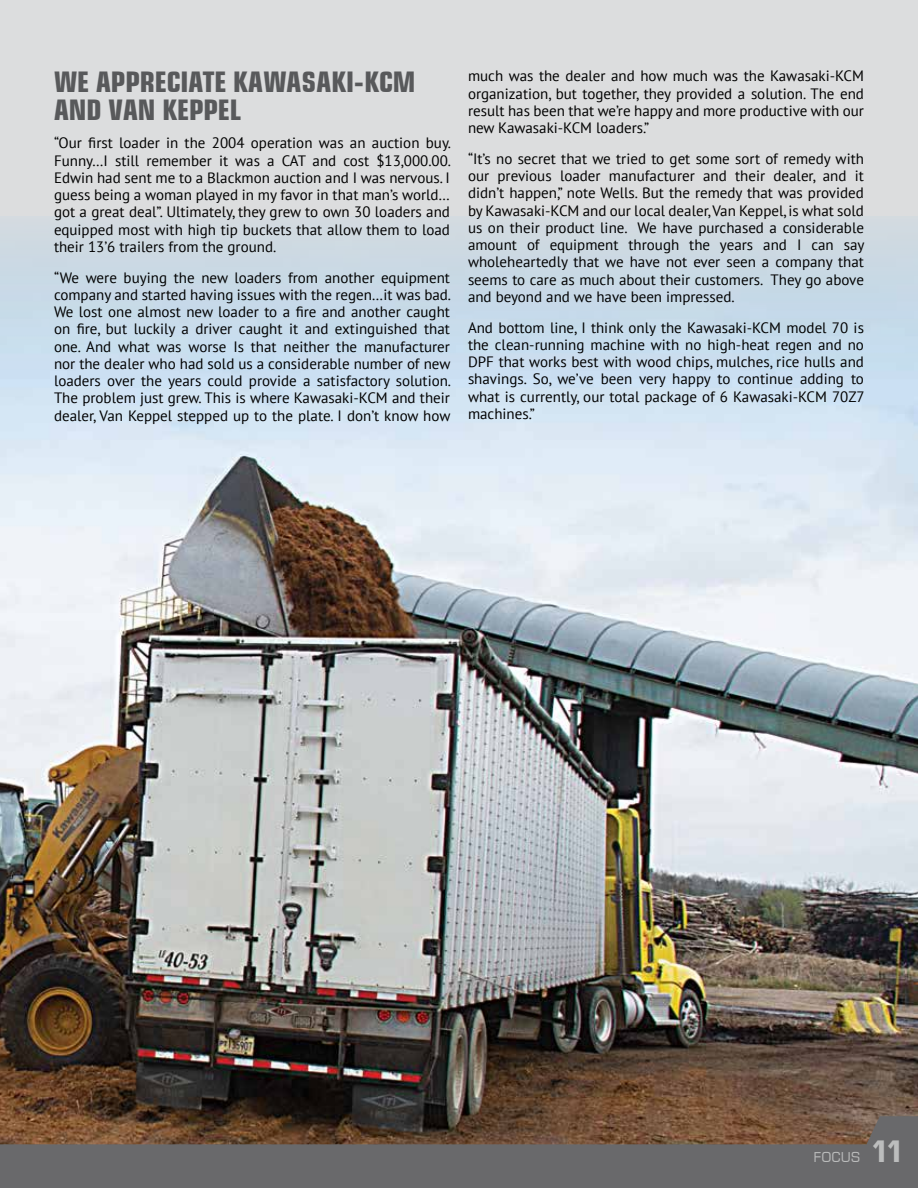
<style>
.page{position:relative;width:918px;height:1188px;background:#dcddde}
.page>*{position:absolute;margin:0;border:0;box-sizing:border-box;transform-origin:0 0}
.t1{font:700 condensed 30px "Square 721 BT";color:#bcbdbd}
.t2{font:700 condensed 28.5px/28.5px "Square 721 BT";color:#58595b}
.t3{font:15px/17.2px "PT Sans";color:#000;text-align:justify}
.t4{font:13.5px "Square 721 BT";color:#bcbdbd}
</style>
<div class="page">
<img style="left:0;top:226px;width:918px;height:890px">
<svg style="left:0;top:1116px;width:918px;height:72px;background:#695d56"></svg>
<h2 class="t2" style="left:54px;top:67px;width:363px">WE APPRECIATE KAWASAKI-KCM<br>AND VAN KEPPEL</h2>
<p class="t3" style="left:54px;top:134px;width:399px">“Our first loader in the 2004 operation was an auction buy.<br>Funny…I still remember it was a CAT and cost $13,000.00.<br>Edwin had sent me to a Blackmon auction and I was nervous. I guess being a woman played in my favor in that man’s world… got a great deal”. Ultimately, they grew to own 30 loaders and equipped most with high tip buckets that allow them to load their 13’6 trailers from the ground.</p>
<p class="t3" style="left:54px;top:268px;width:399px">“We were buying the new loaders from another equipment company and started having issues with the regen…it was bad.<br>We lost one almost new loader to a fire and another caught on fire, but luckily a driver caught it and extinguished that one. And what was worse Is that neither the manufacturer nor the dealer who had sold us a considerable number of new loaders over the years could provide a satisfactory solution.<br>The problem just grew. This is where Kawasaki-KCM and their dealer, Van Keppel stepped up to the plate. I don’t know how</p>
<p class="t3" style="left:468px;top:67px;width:398px">much was the dealer and how much was the Kawasaki-KCM organization, but together, they provided a solution. The end result has been that we’re happy and more productive with our new Kawasaki-KCM loaders.”</p>
<p class="t3" style="left:468px;top:150px;width:398px">“It’s no secret that we tried to get some sort of remedy with our previous loader manufacturer and their dealer, and it didn’t happen,” note Wells. But the remedy that was provided by Kawasaki-KCM and our local dealer, Van Keppel, is what sold us on their product line. We have purchased a considerable amount of equipment through the years and I can say wholeheartedly that we have not ever seen a company that seems to care as much about their customers. They go above and beyond and we have been impressed.</p>
<p class="t3" style="left:468px;top:318px;width:398px">And bottom line, I think only the Kawasaki-KCM model 70 is the clean-running machine with no high-heat regen and no DPF that works best with wood chips, mulches, rice hulls and shavings. So, we’ve been very happy to continue adding to what is currently, our total package of 6 Kawasaki-KCM 70Z7 machines.”</p>
<p class="t4" style="left:814px;top:1149px;width:49px">FOCUS</p>
<h1 class="t1" style="left:873px;top:1133px;width:31px">11</h1>
</div>
